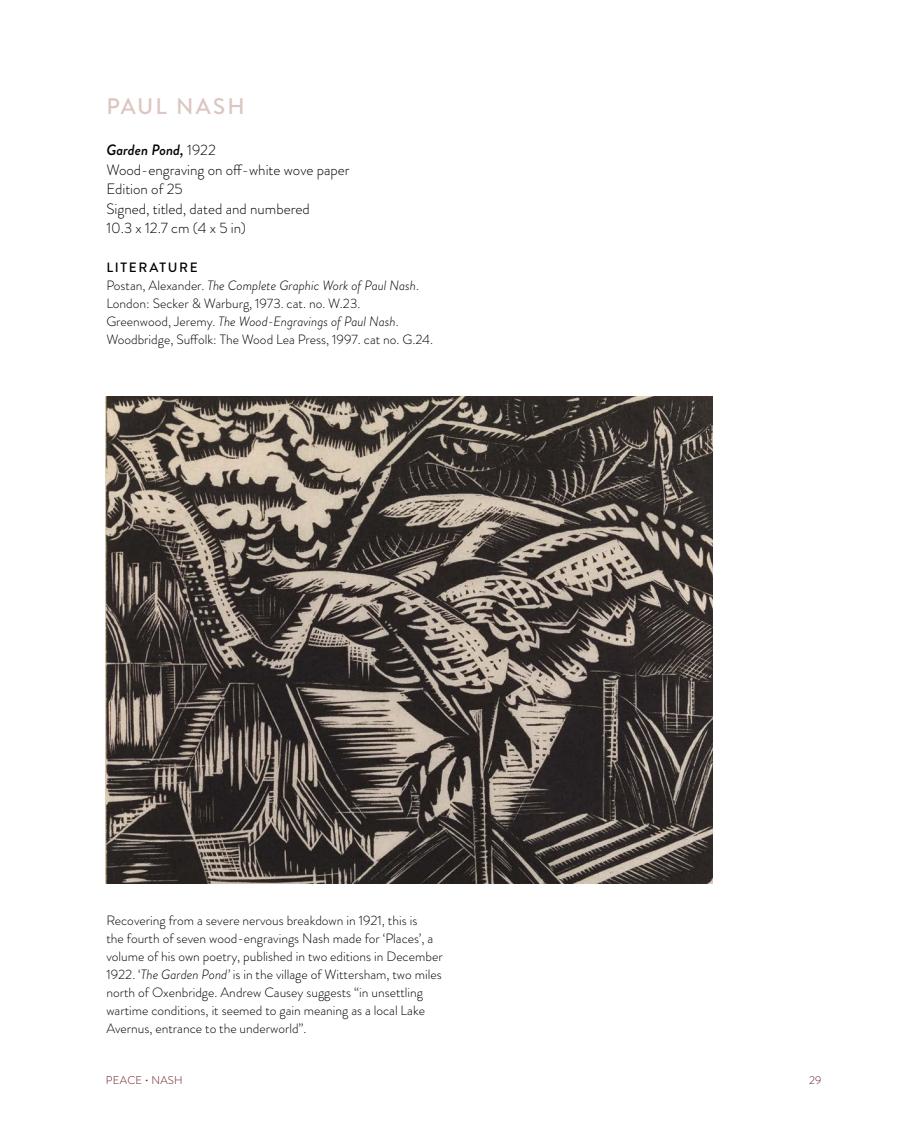
<style>
.page{position:relative;width:915px;height:1127px;background:#fff}
.page>*{position:absolute;margin:0;border:0;box-sizing:border-box;transform-origin:0 0}
.t1{font:500 22.5px "Brandon Grotesque";letter-spacing:.09em;color:#dbc6c1}
.t2{font:300 15px/19.5px "Brandon Grotesque";color:#000}
.t3{font:300 13.5px/18px "Brandon Grotesque";color:#000}
.t4{font:300 11.25px "Brandon Grotesque";letter-spacing:.02em;color:#68181d}
.s1{font-weight:500;font-style:italic}
.s2{font-weight:500}
.s3{font-style:italic}
</style>
<div class="page">
<img style="left:106px;top:396px;width:606px;height:487px">
<h1 class="t1" style="left:106px;top:90px;width:140px">PAUL NASH</h1>
<p class="t2" style="left:106px;top:140px;width:245px"><span class="s1">Garden Pond,</span> 1922<br>Wood-engraving on off-white wove paper<br>Edition of 25<br>Signed, titled, dated and numbered<br>10.3 x 12.7 cm (4 x 5 in)</p>
<p class="t3" style="left:106px;top:258px;width:328px"><span class="s2">LITERATURE<br></span>Postan, Alexander. <span class="s3">The Complete Graphic Work of Paul Nash</span>.<br>London: Secker &amp; Warburg, 1973. cat. no. W.23.<br>Greenwood, Jeremy. <span class="s3">The Wood-Engravings of Paul Nash</span>.<br>Woodbridge, Suffolk: The Wood Lea Press, 1997. cat no. G.24.</p>
<p class="t3" style="left:106px;top:911px;width:338px">Recovering from a severe nervous breakdown in 1921, this is<br>the fourth of seven wood-engravings Nash made for ‘Places’, a volume of his own poetry, published in two editions in December 1922. ‘<span class="s3">The Garden Pond’</span> is in the village of Wittersham, two miles north of Oxenbridge. Andrew Causey suggests “in unsettling wartime conditions, it seemed to gain meaning as a local Lake Avernus, entrance to the underworld”.</p>
<p class="t4" style="left:106px;top:1072px;width:78px">PEACE • NASH</p>
<p class="t4" style="left:809px;top:1072px;width:14px">29</p>
</div>
